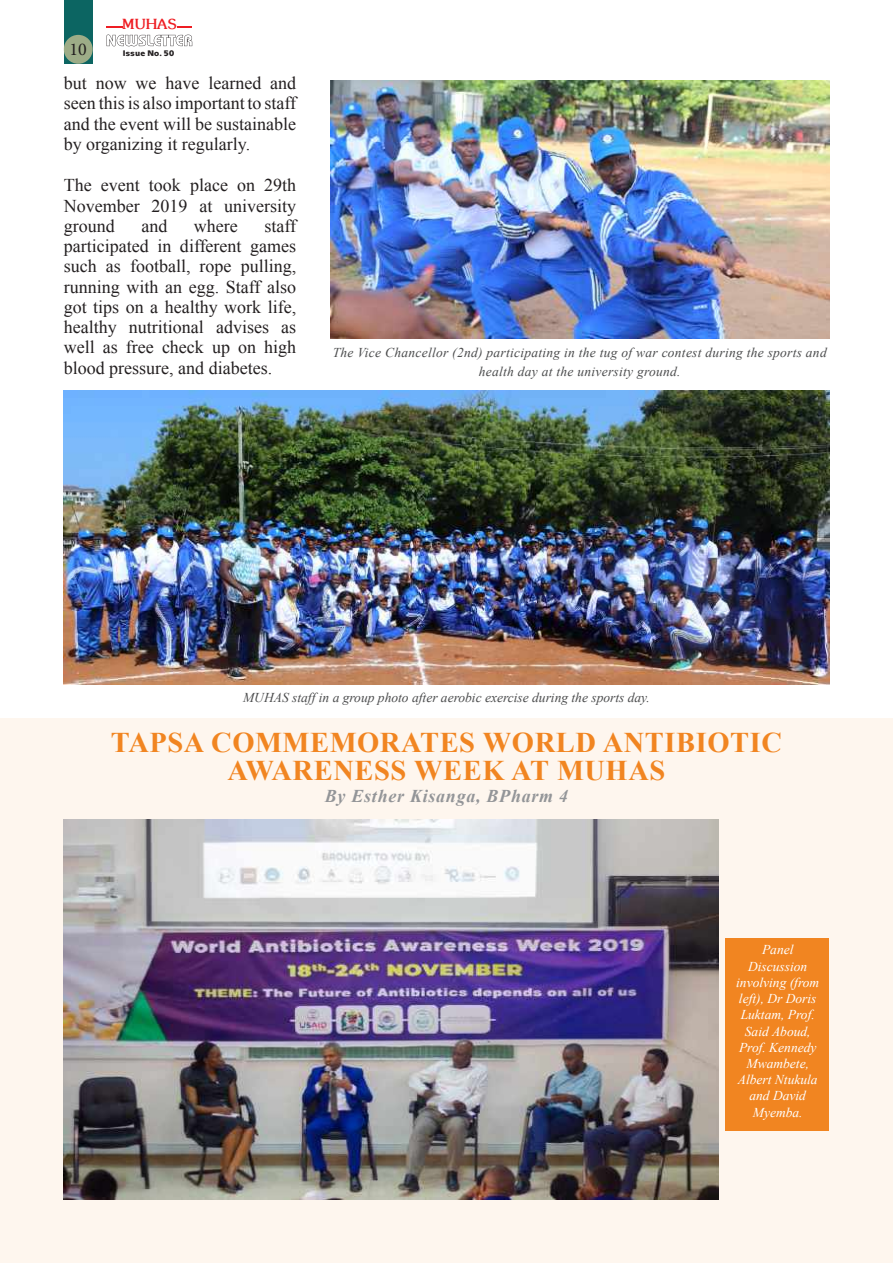
<style>
.page{position:relative;width:893px;height:1263px;background:#fff}
.page>*{position:absolute;margin:0;border:0;box-sizing:border-box;transform-origin:0 0}
.t1{font:700 28.5px/28.5px "Times New Roman";letter-spacing:.02em;color:#f18521;text-align:center}
.t2{font:18px/20.2px "Times New Roman";color:#231f20;text-align:justify}
.t3{font:italic 700 18px "Times New Roman";letter-spacing:.04em;color:#939598}
.t4{font:18px "Minion Pro";color:#231f20}
.t5{font:700 13.8px "Souvenir";color:#ee1d23}
.t6{font:italic 13.5px/16.2px "Times New Roman";color:#fff;text-align:center}
.t7{font:italic 13.5px/19.2px "Times New Roman";letter-spacing:.02em;color:#4b4c4d;text-align:center}
.t8{font:italic 13.5px "Times New Roman";color:#4b4c4d}
.t9{font:900 7.5px "Mixage";color:#231f20}
</style>
<div class="page">
<div style="left:0;top:719px;width:893px;height:544px;background:#fef4ea"></div>
<svg style="left:106px;top:35px;width:86px;height:11px"></svg>
<svg style="left:106px;top:27px;width:17px;height:1px"></svg>
<svg style="left:177px;top:27px;width:15px;height:1px"></svg>
<div style="left:64px;top:0;width:29px;height:64px;background:#0c6562"></div>
<div style="left:64px;top:35px;width:29px;height:29px;background:#9dac87;border-radius:50%"></div>
<img style="left:330px;top:80px;width:499px;height:259px">
<img style="left:64px;top:391px;width:765px;height:293px">
<img style="left:64px;top:820px;width:655px;height:379px">
<div style="left:725px;top:938px;width:104px;height:192px;background:#f18521"></div>
<p class="t5" style="left:122px;top:15px;width:56px">MUHAS</p>
<p class="t4" style="left:70px;top:37px;width:19px">10</p>
<p class="t9" style="left:123px;top:48px;width:53px">Issue No. 50</p>
<p class="t2" style="left:64px;top:73px;width:234px">but now we have learned and seen this is also important to staff and the event will be sustainable by organizing it regularly.</p>
<p class="t2" style="left:64px;top:175px;width:234px">The event took place on 29th November 2019 at university ground</p>
<p class="t2" style="left:141px;top:215px;width:27px">and</p>
<p class="t2" style="left:194px;top:215px;width:45px">where</p>
<p class="t2" style="left:64px;top:215px;width:234px;text-indent:201px">staff participated in different games such as football, rope pulling, running with an egg. Staff also got tips on a healthy work life, healthy nutritional advises as well as free check up on high blood pressure, and diabetes.</p>
<p class="t7" style="left:333px;top:343px;width:495px">The Vice Chancellor (2nd) participating in the tug of war contest during the sports and health day at the university ground.</p>
<p class="t8" style="left:243px;top:688px;width:408px">MUHAS staff in a group photo after aerobic exercise during the sports day.</p>
<h1 class="t1" style="left:111px;top:727px;width:672px">TAPSA COMMEMORATES WORLD ANTIBIOTIC<br>AWARENESS WEEK AT MUHAS</h1>
<p class="t3" style="left:325px;top:783px;width:245px">By Esther Kisanga, BPharm 4</p>
<p class="t6" style="left:736px;top:941px;width:85px">Panel<br>Discussion involving (from left), Dr Doris<br>Luktam, Prof.<br>Said Aboud,<br>Prof. Kennedy<br>Mwambete,<br>Albert Ntukula and David<br>Myemba.</p>
</div>
